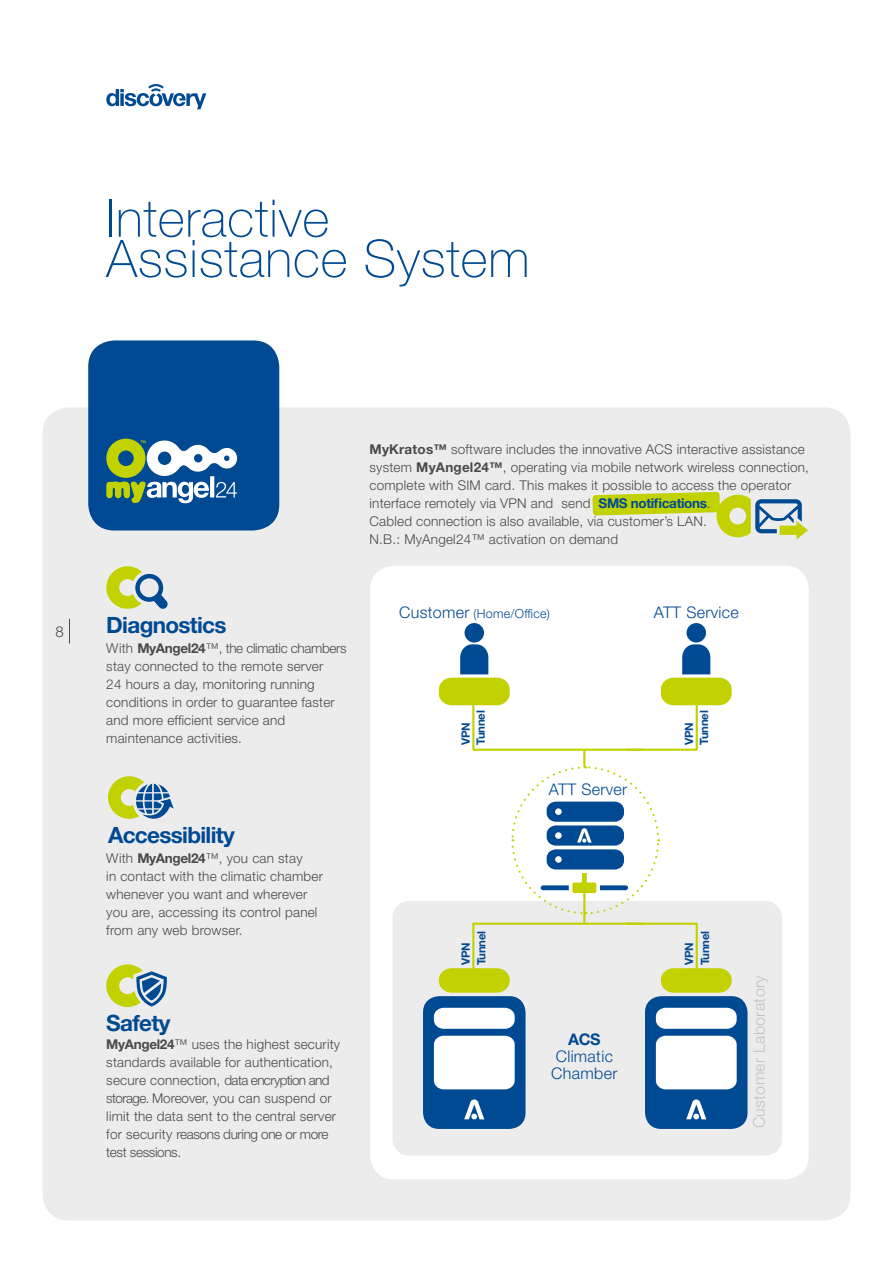
<style>
.page{position:relative;width:893px;height:1263px;background:#fff}
.page>*{position:absolute;margin:0;border:0;box-sizing:border-box;transform-origin:0 0}
.t1{font:100 51.75px/40.2px "Helvetica Neue LT Std";letter-spacing:.015em;color:#004a93}
.t2{font:700 22.5px "Helvetica Neue LT Std";letter-spacing:-.03em;color:#004a93}
.t3{font:300 16.05px/17.1px "Helvetica Neue LT Std";letter-spacing:.02em;color:#004a93}
.t4{font:300 16.05px "Helvetica Neue LT Std";letter-spacing:.02em;color:#c4c3c3}
.t5{font:700 16.05px "Helvetica Neue LT Std";color:#004a93}
.t6{font:300 15px "Helvetica Neue LT Std";color:#4a4a49}
.t7{font:300 13.5px/18px "Helvetica Neue LT Std";letter-spacing:.015em;color:#4a4a49}
.t8{font:300 12.45px "Helvetica Neue LT Std";letter-spacing:.02em;color:#004a93}
.t9{font:700 11.4px "Helvetica Neue LT Std";letter-spacing:-.02em;color:#004a93}
.s1{font-weight:700}
.s2{font-weight:700;color:#004a93}
.s3{font-size:16.05px}
</style>
<div class="page">
<div style="left:43px;top:407px;width:807px;height:813px;background:#edeced;border-radius:26px"></div>
<div style="left:370px;top:566px;width:439px;height:613px;background:#fff;border-radius:24px"></div>
<div style="left:393px;top:901px;width:389px;height:254px;background:#edeced;border-radius:17px"></div>
<hr style="left:583px;top:877px;width:2px;height:45px;background:#c2d100">
<div style="left:423px;top:996px;width:102px;height:133px;background:#004a93;border-radius:16px"></div>
<div style="left:434px;top:1008px;width:81px;height:21px;background:#fff;border-radius:9px"></div>
<div style="left:434px;top:1036px;width:81px;height:53px;background:#fff;border-radius:9px"></div>
<svg style="left:464px;top:1099px;width:20px;height:20px"></svg>
<svg style="left:439px;top:921px;width:293px;height:72px"></svg>
<div style="left:645px;top:996px;width:102px;height:133px;background:#004a93;border-radius:16px"></div>
<div style="left:656px;top:1008px;width:81px;height:21px;background:#fff;border-radius:9px"></div>
<div style="left:656px;top:1036px;width:81px;height:53px;background:#fff;border-radius:9px"></div>
<svg style="left:686px;top:1099px;width:20px;height:20px"></svg>
<svg style="left:460px;top:644px;width:28px;height:30px"></svg>
<div style="left:464px;top:623px;width:20px;height:19px;background:#004a93;border-radius:50%"></div>
<svg style="left:682px;top:644px;width:28px;height:30px"></svg>
<div style="left:686px;top:623px;width:20px;height:19px;background:#004a93;border-radius:50%"></div>
<div style="left:439px;top:678px;width:71px;height:27px;background:#c2d100;border-radius:12px"></div>
<div style="left:661px;top:678px;width:71px;height:27px;background:#c2d100;border-radius:12px"></div>
<svg style="left:471px;top:697px;width:228px;height:218px"></svg>
<svg style="left:106px;top:84px;width:100px;height:25px"></svg>
<div style="left:88px;top:340px;width:191px;height:190px;background:#004a93;border-radius:26px"></div>
<svg style="left:106px;top:439px;width:131px;height:64px"></svg>
<svg style="left:592px;top:492px;width:216px;height:48px"></svg>
<svg style="left:106px;top:566px;width:62px;height:43px"></svg>
<svg style="left:106px;top:964px;width:61px;height:43px"></svg>
<svg style="left:108px;top:776px;width:66px;height:43px"></svg>
<svg style="left:69px;top:619px;width:1px;height:24px"></svg>
<h1 class="t1" style="left:106px;top:198px;width:425px">Interactive<br>Assistance System</h1>
<p class="t6" style="left:55px;top:623px;width:10px">8</p>
<h2 class="t2" style="left:106px;top:611px;width:122px">Diagnostics</h2>
<p class="t7" style="left:106px;top:638px;width:242px">With <span class="s1">MyAngel24</span>™, the climatic chambers stay connected to the remote server<br>24 hours a day, monitoring running conditions in order to guarantee faster and more efficient service and maintenance activities.</p>
<h2 class="t2" style="left:108px;top:821px;width:128px">Accessibility</h2>
<p class="t7" style="left:106px;top:848px;width:218px">With <span class="s1">MyAngel24</span>™, you can stay<br>in contact with the climatic chamber whenever you want and wherever you are, accessing its control panel from any web browser.</p>
<h2 class="t2" style="left:106px;top:1009px;width:66px">Safety</h2>
<p class="t7" style="left:106px;top:1034px;width:235px"><span class="s1">MyAngel24</span>™ uses the highest security standards available for authentication, secure connection, data encryption and storage. Moreover, you can suspend or limit the data sent to the central server for security reasons during one or more test sessions.</p>
<p class="t7" style="left:370px;top:440px;width:441px"><span class="s1">MyKratos™</span> software includes the innovative ACS interactive assistance system <span class="s1">MyAngel24™</span>, operating via mobile network wireless connection, complete with SIM card. This makes it possible to access the operator interface remotely via VPN and send <span class="s2">SMS notifications</span>.<br>Cabled connection is also available, via customer’s LAN.<br>N.B.: MyAngel24™ activation on demand</p>
<p class="t8" style="left:399px;top:606px;width:152px"><span class="s3">Customer</span> (Home/Office)</p>
<p class="t3" style="left:654px;top:603px;width:87px">ATT Service</p>
<p class="t9" style="left:474px;top:745px;width:36px;rotate:-90deg">Tunnel</p>
<p class="t9" style="left:697px;top:745px;width:36px;rotate:-90deg">Tunnel</p>
<p class="t9" style="left:459px;top:745px;width:24px;rotate:-90deg">VPN</p>
<p class="t9" style="left:682px;top:745px;width:24px;rotate:-90deg">VPN</p>
<p class="t3" style="left:549px;top:780px;width:80px">ATT Server</p>
<p class="t9" style="left:474px;top:965px;width:36px;rotate:-90deg">Tunnel</p>
<p class="t9" style="left:698px;top:965px;width:36px;rotate:-90deg">Tunnel</p>
<p class="t9" style="left:459px;top:965px;width:24px;rotate:-90deg">VPN</p>
<p class="t9" style="left:682px;top:965px;width:24px;rotate:-90deg">VPN</p>
<p class="t5" style="left:568px;top:1029px;width:34px">ACS</p>
<p class="t3" style="left:551px;top:1047px;width:68px">Climatic<br>Chamber</p>
<p class="t4" style="left:749px;top:1128px;width:154px;rotate:-90deg">Customer Laboratory</p>
</div>
